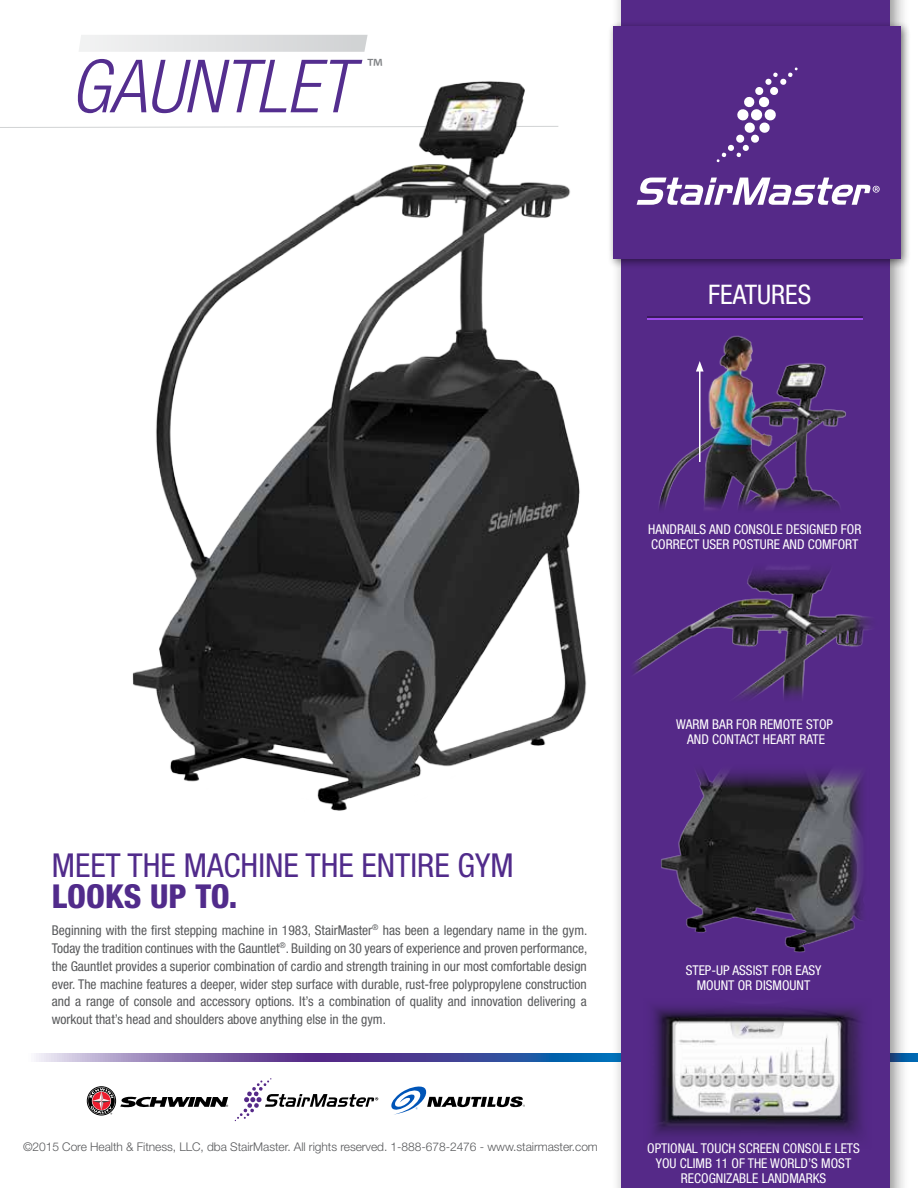
<style>
.page{position:relative;width:918px;height:1188px;background:#fff}
.page>*{position:absolute;margin:0;border:0;box-sizing:border-box;transform-origin:0 0}
.t1{font:italic 300 condensed 73.5px "Helvetica Neue LT Std";color:#542e8f}
.t2{font:condensed 33px "Helvetica Neue LT Std";color:#512b8b}
.t3{font:800 condensed 33px "Helvetica Neue LT Std";color:#512b8b}
.t4{font:condensed 27px "Helvetica Neue LT Std";color:#fff}
.t5{font:italic 300 condensed 25.35px "Helvetica Neue";color:#808285}
.t6{font:condensed 13.5px/18px "Helvetica Neue LT Std";color:#58595b;text-align:justify}
.t7{font:condensed 13.5px/15px "Helvetica Neue LT Std";color:#fff;text-align:center}
.t8{font:300 12px "Helvetica Neue LT Std";letter-spacing:-.005em;color:#58595b}
</style>
<div class="page">
<div style="left:617px;top:1053px;width:301px;height:9px;background:#0067b1"></div>
<svg style="left:36px;top:1053px;width:574px;height:9px;background:#6362a8"></svg>
<div style="left:610px;top:0;width:300px;height:1188px;background:#000;opacity:.45"></div>
<div style="left:621px;top:0;width:269px;height:1188px;background:#552988"></div>
<img style="left:661px;top:770px;width:202px;height:183px">
<img style="left:657px;top:567px;width:213px;height:132px">
<img style="left:611px;top:966px;width:293px;height:217px">
<img style="left:674px;top:1021px;width:166px;height:93px">
<img style="left:657px;top:316px;width:206px;height:193px">
<hr style="left:699px;top:369px;width:2px;height:93px;background:#fff">
<svg style="left:696px;top:361px;width:8px;height:11px"></svg>
<img style="left:0;top:81px;width:657px;height:742px">
<svg style="left:79px;top:35px;width:289px;height:17px;background:#e1e2e3"></svg>
<svg style="left:120px;top:1096px;width:108px;height:12px"></svg>
<div style="left:87px;top:1087px;width:29px;height:28px;background:#4f4f4f;border-radius:50%"></div>
<div style="left:87px;top:1086px;width:29px;height:29px;border:1px solid #000;border-radius:50%"></div>
<svg style="left:89px;top:1088px;width:25px;height:27px"></svg>
<svg style="left:235px;top:1078px;width:143px;height:43px"></svg>
<svg style="left:391px;top:1086px;width:134px;height:29px"></svg>
<div style="left:607px;top:20px;width:304px;height:249px;background:#000;opacity:.5"></div>
<div style="left:613px;top:26px;width:288px;height:232px;background:#552988"></div>
<svg style="left:716px;top:67px;width:82px;height:95px"></svg>
<svg style="left:637px;top:178px;width:243px;height:27px"></svg>
<h1 class="t1" style="left:70px;top:44px;width:283px">GAUNTLET</h1>
<h3 class="t5" style="left:367px;top:52px;width:17px">™</h3>
<h3 class="t4" style="left:708px;top:279px;width:105px">FEATURES</h3>
<p class="t7" style="left:648px;top:521px;width:215px;text-align:left">HANDRAILS AND CONSOLE DESIGNED FOR<br>CORRECT USER POSTURE AND COMFORT</p>
<h2 class="t2" style="left:52px;top:846px;width:463px">MEET THE MACHINE THE ENTIRE GYM</h2>
<h2 class="t3" style="left:52px;top:876px;width:187px">LOOKS UP TO.</h2>
<p class="t6" style="left:52px;top:921px;width:537px">Beginning with the first stepping machine in 1983, StairMaster<sup>®</sup> has been a legendary name in the gym.<br>Today the tradition continues with the Gauntlet<sup>®</sup>. Building on 30 years of experience and proven performance, the Gauntlet provides a superior combination of cardio and strength training in our most comfortable design ever. The machine features a deeper, wider step surface with durable, rust-free polypropylene construction and a range of console and accessory options. It’s a combination of quality and innovation delivering a workout that’s head and shoulders above anything else in the gym.</p>
<p class="t8" style="left:23px;top:1140px;width:576px">©2015 Core Health &amp; Fitness, LLC, dba StairMaster. All rights reserved. 1-888-678-2476 - www.stairmaster.com</p>
<p class="t7" style="left:676px;top:717px;width:158px">WARM BAR FOR REMOTE STOP<br>AND CONTACT HEART RATE</p>
<p class="t7" style="left:686px;top:963px;width:137px">STEP-UP ASSIST FOR EASY<br>MOUNT OR DISMOUNT</p>
<p class="t7" style="left:647px;top:1141px;width:214px">OPTIONAL TOUCH SCREEN CONSOLE LETS<br>YOU CLIMB 11 OF THE WORLD’S MOST<br>RECOGNIZABLE LANDMARKS</p>
</div>
